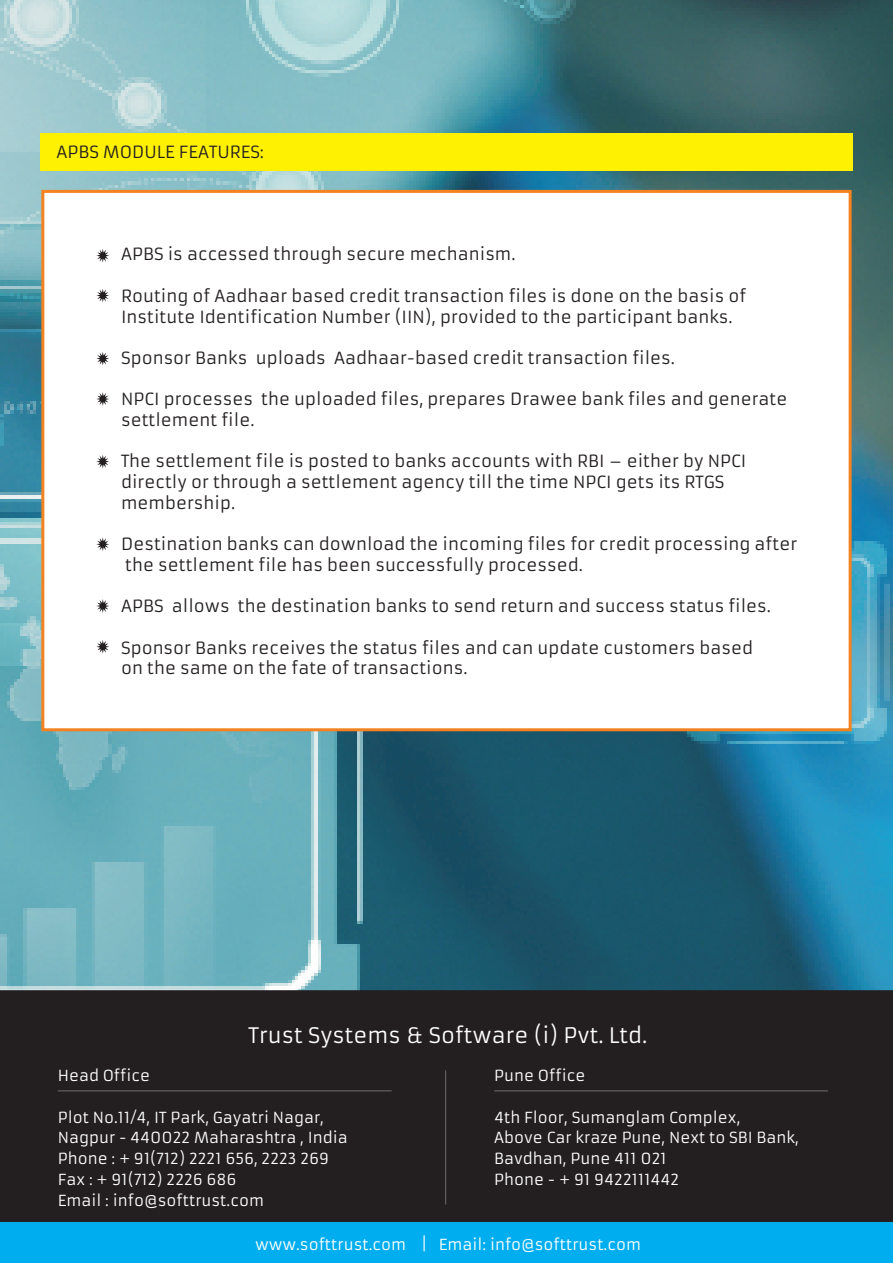
<style>
.page{position:relative;width:893px;height:1263px;background:#fff}
.page>*{position:absolute;margin:0;border:0;box-sizing:border-box;transform-origin:0 0}
.t1{font:21px "Armata";color:#fff}
.t2{font:16.5px/20.7px "Armata";color:#231f20}
.t3{font:15px/20.7px "Armata";color:#fff}
</style>
<div class="page">
<img style="left:0;top:0;width:893px;height:990px">
<div style="left:0;top:990px;width:893px;height:232px;background:#231f20"></div>
<div style="left:0;top:1222px;width:893px;height:41px;background:#00aeef"></div>
<hr style="left:58px;top:1090px;width:334px;height:1px;background:#6c6d70">
<hr style="left:445px;top:1070px;width:1px;height:134px;background:#6c6d70">
<hr style="left:494px;top:1090px;width:334px;height:1px;background:#6c6d70">
<div style="left:40px;top:133px;width:813px;height:37px;background:#fff101"></div>
<svg style="left:40px;top:188px;width:813px;height:545px"></svg>
<svg style="left:96px;top:249px;width:13px;height:14px"></svg>
<svg style="left:96px;top:289px;width:13px;height:14px"></svg>
<svg style="left:96px;top:352px;width:13px;height:14px"></svg>
<svg style="left:96px;top:392px;width:13px;height:14px"></svg>
<svg style="left:96px;top:455px;width:13px;height:14px"></svg>
<svg style="left:96px;top:537px;width:13px;height:14px"></svg>
<svg style="left:96px;top:599px;width:13px;height:14px"></svg>
<svg style="left:96px;top:640px;width:13px;height:14px"></svg>
<p class="t2" style="left:57px;top:141px;width:209px">APBS MODULE FEATURES:</p>
<p class="t2" style="left:121px;top:244px;width:396px">APBS is accessed through secure mechanism.</p>
<p class="t2" style="left:121px;top:286px;width:627px">Routing of Aadhaar based credit transaction files is done on the basis of<br>Institute Identification Number (IIN), provided to the participant banks.</p>
<p class="t2" style="left:121px;top:348px;width:555px">Sponsor Banks uploads Aadhaar-based credit transaction files.</p>
<p class="t2" style="left:121px;top:389px;width:668px">NPCI processes the uploaded files, prepares Drawee bank files and generate settlement file.</p>
<p class="t2" style="left:121px;top:451px;width:627px">The settlement file is posted to banks accounts with RBI – either by NPCI directly or through a settlement agency till the time NPCI gets its RTGS membership.</p>
<p class="t2" style="left:121px;top:534px;width:678px">Destination banks can download the incoming files for credit processing after the settlement file has been successfully processed.</p>
<p class="t2" style="left:121px;top:596px;width:651px">APBS allows the destination banks to send return and success status files.</p>
<p class="t2" style="left:121px;top:638px;width:634px">Sponsor Banks receives the status files and can update customers based on the same on the fate of transactions.</p>
<p class="t1" style="left:249px;top:1023px;width:400px">Trust Systems &amp; Software (i) Pvt. Ltd.</p>
<p class="t3" style="left:58px;top:1065px;width:94px">Head Office</p>
<p class="t3" style="left:58px;top:1107px;width:291px">Plot No.11/4, IT Park, Gayatri Nagar,<br>Nagpur - 440022 Maharashtra , India<br>Phone : + 91(712) 2221 656, 2223 269<br>Fax : + 91(712) 2226 686<br>Email : info@softtrust.com</p>
<p class="t3" style="left:494px;top:1065px;width:93px">Pune Office</p>
<p class="t3" style="left:494px;top:1107px;width:306px">4th Floor, Sumanglam Complex,<br>Above Car kraze Pune, Next to SBI Bank,<br>Bavdhan, Pune 411 021<br>Phone - + 91 9422111442</p>
<p class="t3" style="left:255px;top:1234px;width:388px">www.softtrust.com | Email: info@softtrust.com</p>
</div>
